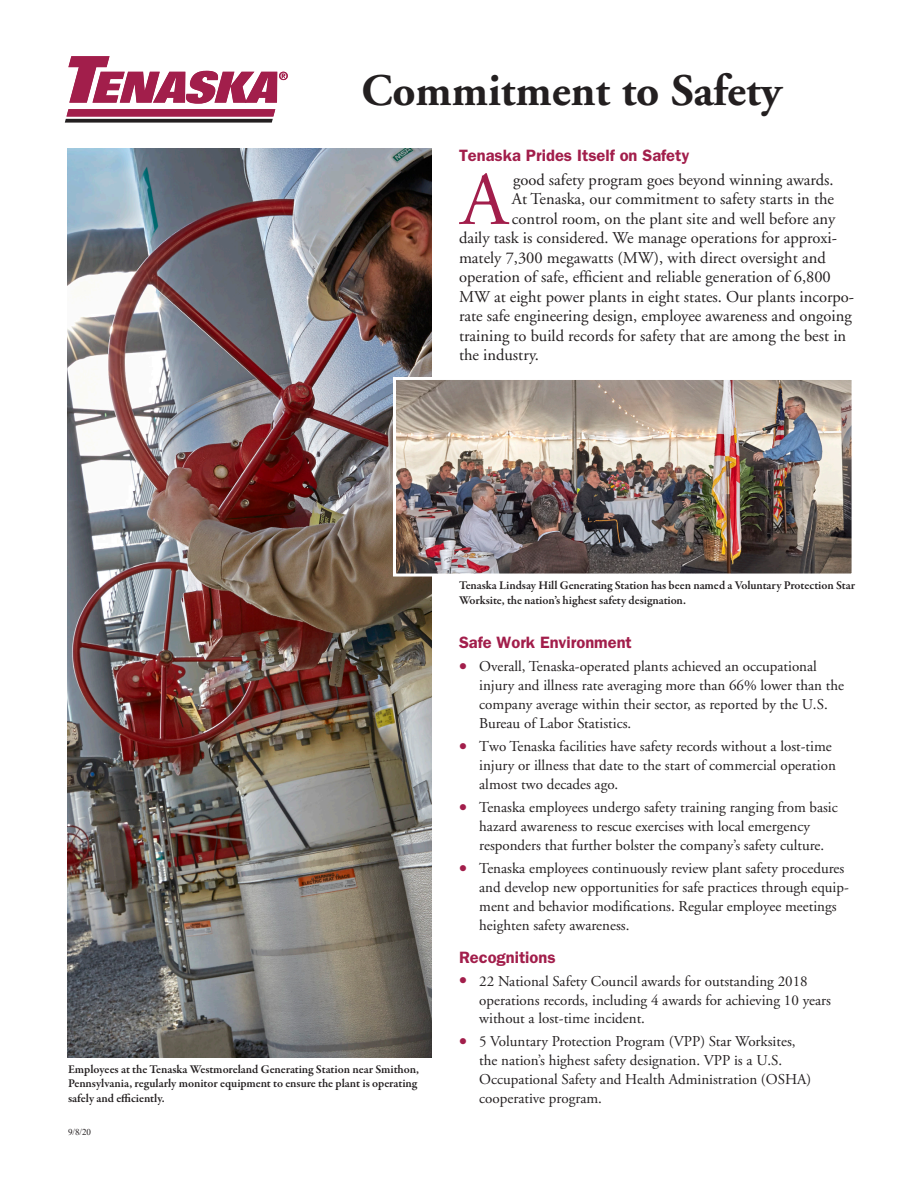
<style>
.page{position:relative;width:918px;height:1188px;background:#fff}
.page>*{position:absolute;margin:0;border:0;box-sizing:border-box;transform-origin:0 0}
.subhead{font:75.3px "Adobe Garamond";color:#a21e4b}
.subhead-2{font:700 45px "Adobe Garamond";color:#231f20}
.subhead-3{font:16.5px "Adobe Garamond";color:#231f20}
.subhead-4{font:600 16.5px "Franklin Gothic";color:#a21e4b}
.hangindent{font:15px/18.9px "Adobe Garamond";color:#231f20}
.hangindent-2{font:15px/18.8px "Adobe Garamond Pro";color:#231f20}
.cutline{font:600 12px/14.2px "Garamond Premr Pro";letter-spacing:-.005em;color:#231f20}
.t1{font:9px "Times New Roman";color:#231f20}
.s1{color:#a21e4b}
.s2{font-family:"Adobe Garamond Pro"}
</style>
<div class="page">
<svg style="left:65px;top:56px;width:223px;height:67px"></svg>
<img style="left:68px;top:149px;width:364px;height:909px">
<img style="left:397px;top:381px;width:454px;height:192px">
<div style="left:393px;top:377px;width:462px;height:200px;border:3px solid #fff"></div>
<p class="subhead-2" style="left:361px;top:66px;width:422px">Commitment to Safety</p>
<p class="subhead-4" style="left:459px;top:146px;width:232px">Tenaska Prides Itself on Safety</p>
<p class="subhead" style="left:461px;top:160px;width:48px">A</p>
<p class="subhead-3" style="left:513px;top:171px;width:322px">good safety program goes beyond winning awards.</p>
<p class="subhead-3" style="left:512px;top:190px;width:324px">At Tenaska, our commitment to safety starts in the</p>
<p class="subhead-3" style="left:512px;top:210px;width:325px">control room, on the plant site and well before any</p>
<p class="subhead-3" style="left:459px;top:229px;width:380px">daily task is considered. We manage operations for approxi-</p>
<p class="subhead-3" style="left:459px;top:249px;width:368px">mately 7,300 megawatts (MW), with direct oversight and</p>
<p class="subhead-3" style="left:459px;top:268px;width:373px">operation of safe, efficient and reliable generation of 6,800</p>
<p class="subhead-3" style="left:459px;top:288px;width:397px">MW at eight power plants in eight states. Our plants incorpo-</p>
<p class="subhead-3" style="left:459px;top:307px;width:394px">rate safe engineering design, employee awareness and ongoing</p>
<p class="subhead-3" style="left:459px;top:327px;width:389px">training to build records for safety that are among the best in</p>
<p class="subhead-3" style="left:459px;top:346px;width:82px">the industry.</p>
<p class="cutline" style="left:68px;top:1062px;width:353px">Employees at the Tenaska Westmoreland Generating Station near Smithon,<br>Pennsylvania, regularly monitor equipment to ensure the plant is operating safely and efficiently.</p>
<p class="t1" style="left:68px;top:1125px;width:25px">9/8/20</p>
<p class="cutline" style="left:459px;top:579px;width:397px">Tenaska Lindsay Hill Generating Station has been named a Voluntary Protection Star<br>Worksite, the nation’s highest safety designation.</p>
<p class="subhead-4" style="left:459px;top:632px;width:174px">Safe Work Environment</p>
<p class="hangindent" style="left:479px;top:657px;width:366px;text-indent:-20px"><span class="s1">●</span> Overall, Tenaska-operated plants achieved an occupational injury and illness rate averaging more than 66% lower than the company average within their sector, as reported by the U.S.<br>Bureau of Labor Statistics.</p>
<p class="hangindent" style="left:479px;top:737px;width:358px;text-indent:-20px"><span class="s1">●</span> <span class="s2">T</span>wo Tenaska facilities have safety records without a lost-time injury or illness that date to the start of commercial operation almost two decades ago.</p>
<p class="hangindent" style="left:459px;top:798px;width:380px;text-align:center"><span class="s1">●</span> <span class="s2">Te</span>naska employees undergo safety training ranging from basic hazard awareness to rescue exercises with local emergency responders that further bolster the company’s safety culture.</p>
<p class="hangindent" style="left:479px;top:859px;width:371px;text-indent:-20px"><span class="s1">●</span> Tenaska employees continuously review plant safety procedures and develop new opportunities for safe practices through equip&shy;ment and behavior modifications. Regular employee meetings heighten safety awareness.</p>
<p class="subhead-4" style="left:459px;top:947px;width:98px">Recognitions</p>
<p class="hangindent" style="left:479px;top:972px;width:353px;text-indent:-20px"><span class="s1">●</span> 22 National Safety Council awards for outstanding 2018 operations records, including <span class="s2">4 awards</span> for achieving 10 years without a lost-time incident.</p>
<p class="hangindent-2" style="left:479px;top:1033px;width:334px;text-indent:-20px"><span class="s1">●</span> 5 Voluntary Protection Program (VPP) Star Worksites, the nation’s highest safety designation. VPP is a U.S.<br>Occupational Safety and Health Administration (OSHA) cooperative program.</p>
</div>
